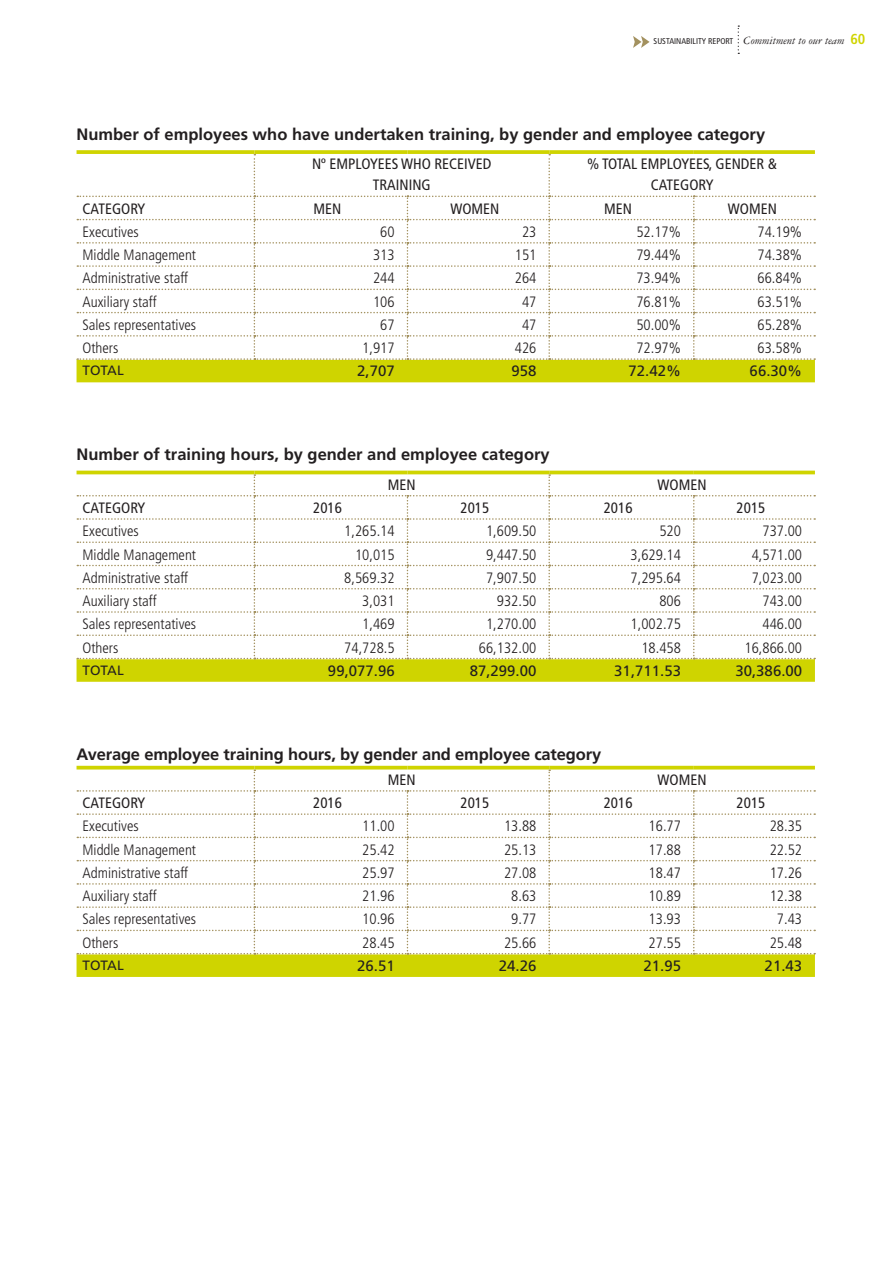
<style>
.page{position:relative;width:893px;height:1263px;background:#fff}
.page>*{position:absolute;margin:0;border:0;box-sizing:border-box;transform-origin:0 0}
.TITULO_2_y_TITULO_TA{font:700 16.5px "Frutiger LT Std";color:#231f20}
.t1{font:300 condensed 15px "Frutiger LT Std";color:#231f20}
.t2{font:condensed 15px/21px "Frutiger LT Std";color:#231f20;text-align:center}
.t3{font:15px "Frutiger LT Std";color:#231f20}
.t4{font:13.5px "Frutiger LT Std";color:#231f20}
.t5{font:condensed 8.4px "Frutiger LT Std";color:#231f20}
.s1{font-family:"Garamond Three";font-style:italic;font-stretch:normal;font-size:12px}
.s2{font-weight:700;font-size:14.4px;color:#cfd400}
</style>
<div class="page">
<svg style="left:633px;top:36px;width:17px;height:12px"></svg>
<svg style="left:738px;top:26px;width:1px;height:28px"></svg>
<svg style="left:77px;top:150px;width:177px;height:4px"></svg>
<svg style="left:254px;top:150px;width:153px;height:4px"></svg>
<svg style="left:407px;top:150px;width:142px;height:4px"></svg>
<svg style="left:549px;top:150px;width:145px;height:4px"></svg>
<svg style="left:694px;top:150px;width:121px;height:4px"></svg>
<svg style="left:77px;top:154px;width:738px;height:228px"></svg>
<hr style="left:77px;top:471px;width:177px;height:3px;background:#cfd400">
<hr style="left:254px;top:471px;width:153px;height:3px;background:#cfd400">
<hr style="left:407px;top:471px;width:142px;height:3px;background:#cfd400">
<hr style="left:549px;top:471px;width:145px;height:3px;background:#cfd400">
<hr style="left:694px;top:471px;width:121px;height:3px;background:#cfd400">
<svg style="left:77px;top:474px;width:738px;height:208px"></svg>
<hr style="left:77px;top:766px;width:177px;height:3px;background:#cfd400">
<hr style="left:254px;top:766px;width:153px;height:3px;background:#cfd400">
<hr style="left:407px;top:766px;width:142px;height:3px;background:#cfd400">
<hr style="left:549px;top:766px;width:145px;height:3px;background:#cfd400">
<hr style="left:694px;top:766px;width:121px;height:3px;background:#cfd400">
<svg style="left:77px;top:769px;width:738px;height:208px"></svg>
<p class="t5" style="left:654px;top:37px;width:213px">SUSTAINABILITY REPORT <span class="s1">Commitment to our team</span> <span class="s2">60</span></p>
<p class="TITULO_2_y_TITULO_TA" style="left:77px;top:125px;width:690px">Number of employees who have undertaken training, by gender and employee category</p>
<p class="t2" style="left:312px;top:154px;width:181px">Nº EMPLOYEES WHO RECEIVED<br>TRAINING</p>
<p class="t2" style="left:587px;top:154px;width:191px">% TOTAL EMPLOYEES, GENDER &amp;<br>CATEGORY</p>
<p class="t2" style="left:83px;top:198px;width:64px">CATEGORY</p>
<p class="t2" style="left:314px;top:198px;width:29px">MEN</p>
<p class="t2" style="left:450px;top:198px;width:50px">WOMEN</p>
<p class="t2" style="left:604px;top:198px;width:29px">MEN</p>
<p class="t2" style="left:728px;top:198px;width:50px">WOMEN</p>
<p class="t1" style="left:83px;top:223px;width:58px">Executives</p>
<p class="t1" style="left:380px;top:223px;width:16px">60</p>
<p class="t1" style="left:522px;top:223px;width:16px">23</p>
<p class="t1" style="left:636px;top:223px;width:46px">52.17%</p>
<p class="t1" style="left:757px;top:223px;width:46px">74.19%</p>
<p class="t1" style="left:83px;top:246px;width:115px">Middle Management</p>
<p class="t1" style="left:373px;top:246px;width:23px">313</p>
<p class="t1" style="left:515px;top:246px;width:23px">151</p>
<p class="t1" style="left:636px;top:246px;width:46px">79.44%</p>
<p class="t1" style="left:757px;top:246px;width:46px">74.38%</p>
<p class="t1" style="left:83px;top:270px;width:107px">Administrative staff</p>
<p class="t1" style="left:373px;top:270px;width:23px">244</p>
<p class="t1" style="left:515px;top:270px;width:23px">264</p>
<p class="t1" style="left:636px;top:270px;width:46px">73.94%</p>
<p class="t1" style="left:757px;top:270px;width:46px">66.84%</p>
<p class="t1" style="left:83px;top:293px;width:76px">Auxiliary staff</p>
<p class="t1" style="left:373px;top:293px;width:23px">106</p>
<p class="t1" style="left:522px;top:293px;width:16px">47</p>
<p class="t1" style="left:636px;top:293px;width:46px">76.81%</p>
<p class="t1" style="left:757px;top:293px;width:46px">63.51%</p>
<p class="t1" style="left:83px;top:316px;width:115px">Sales representatives</p>
<p class="t1" style="left:380px;top:316px;width:16px">67</p>
<p class="t1" style="left:522px;top:316px;width:16px">47</p>
<p class="t1" style="left:636px;top:316px;width:46px">50.00%</p>
<p class="t1" style="left:757px;top:316px;width:46px">65.28%</p>
<p class="t1" style="left:83px;top:339px;width:37px">Others</p>
<p class="t1" style="left:362px;top:339px;width:34px">1,917</p>
<p class="t1" style="left:515px;top:339px;width:23px">426</p>
<p class="t1" style="left:636px;top:339px;width:46px">72.97%</p>
<p class="t1" style="left:757px;top:339px;width:46px">63.58%</p>
<p class="t4" style="left:83px;top:363px;width:43px">TOTAL</p>
<p class="t3" style="left:357px;top:362px;width:39px">2,707</p>
<p class="t3" style="left:511px;top:362px;width:27px">958</p>
<p class="t3" style="left:628px;top:362px;width:54px">72.42%</p>
<p class="t3" style="left:750px;top:362px;width:54px">66.30%</p>
<p class="TITULO_2_y_TITULO_TA" style="left:77px;top:445px;width:475px">Number of training hours, by gender and employee category</p>
<p class="t2" style="left:388px;top:474px;width:29px">MEN</p>
<p class="t2" style="left:658px;top:474px;width:50px">WOMEN</p>
<p class="t2" style="left:83px;top:497px;width:64px">CATEGORY</p>
<p class="t2" style="left:313px;top:497px;width:30px">2016</p>
<p class="t2" style="left:461px;top:497px;width:30px">2015</p>
<p class="t2" style="left:604px;top:497px;width:30px">2016</p>
<p class="t2" style="left:737px;top:497px;width:30px">2015</p>
<p class="t1" style="left:83px;top:522px;width:58px">Executives</p>
<p class="t1" style="left:344px;top:522px;width:52px">1,265.14</p>
<p class="t1" style="left:486px;top:522px;width:52px">1,609.50</p>
<p class="t1" style="left:659px;top:522px;width:23px">520</p>
<p class="t1" style="left:763px;top:522px;width:41px">737.00</p>
<p class="t1" style="left:83px;top:546px;width:115px">Middle Management</p>
<p class="t1" style="left:355px;top:546px;width:41px">10,015</p>
<p class="t1" style="left:486px;top:546px;width:52px">9,447.50</p>
<p class="t1" style="left:631px;top:546px;width:52px">3,629.14</p>
<p class="t1" style="left:752px;top:546px;width:52px">4,571.00</p>
<p class="t1" style="left:83px;top:569px;width:107px">Administrative staff</p>
<p class="t1" style="left:344px;top:569px;width:52px">8,569.32</p>
<p class="t1" style="left:486px;top:569px;width:52px">7,907.50</p>
<p class="t1" style="left:631px;top:569px;width:52px">7,295.64</p>
<p class="t1" style="left:752px;top:569px;width:52px">7,023.00</p>
<p class="t1" style="left:83px;top:592px;width:76px">Auxiliary staff</p>
<p class="t1" style="left:362px;top:592px;width:34px">3,031</p>
<p class="t1" style="left:497px;top:592px;width:41px">932.50</p>
<p class="t1" style="left:659px;top:592px;width:23px">806</p>
<p class="t1" style="left:763px;top:592px;width:41px">743.00</p>
<p class="t1" style="left:83px;top:615px;width:115px">Sales representatives</p>
<p class="t1" style="left:362px;top:615px;width:34px">1,469</p>
<p class="t1" style="left:486px;top:615px;width:52px">1,270.00</p>
<p class="t1" style="left:631px;top:615px;width:52px">1,002.75</p>
<p class="t1" style="left:763px;top:615px;width:41px">446.00</p>
<p class="t1" style="left:83px;top:639px;width:37px">Others</p>
<p class="t1" style="left:344px;top:639px;width:52px">74,728.5</p>
<p class="t1" style="left:479px;top:639px;width:59px">66,132.00</p>
<p class="t1" style="left:641px;top:639px;width:41px">18.458</p>
<p class="t1" style="left:745px;top:639px;width:59px">16,866.00</p>
<p class="t4" style="left:83px;top:662px;width:43px">TOTAL</p>
<p class="t3" style="left:328px;top:662px;width:68px">99,077.96</p>
<p class="t3" style="left:470px;top:662px;width:68px">87,299.00</p>
<p class="t3" style="left:614px;top:662px;width:68px">31,711.53</p>
<p class="t3" style="left:735px;top:662px;width:68px">30,386.00</p>
<p class="TITULO_2_y_TITULO_TA" style="left:77px;top:744px;width:526px">Average employee training hours, by gender and employee category</p>
<p class="t2" style="left:388px;top:769px;width:29px">MEN</p>
<p class="t2" style="left:658px;top:769px;width:50px">WOMEN</p>
<p class="t2" style="left:83px;top:792px;width:64px">CATEGORY</p>
<p class="t2" style="left:313px;top:792px;width:30px">2016</p>
<p class="t2" style="left:461px;top:792px;width:30px">2015</p>
<p class="t2" style="left:604px;top:792px;width:30px">2016</p>
<p class="t2" style="left:737px;top:792px;width:30px">2015</p>
<p class="t1" style="left:83px;top:818px;width:58px">Executives</p>
<p class="t1" style="left:362px;top:818px;width:34px">11.00</p>
<p class="t1" style="left:504px;top:818px;width:34px">13.88</p>
<p class="t1" style="left:649px;top:818px;width:34px">16.77</p>
<p class="t1" style="left:770px;top:818px;width:34px">28.35</p>
<p class="t1" style="left:83px;top:841px;width:115px">Middle Management</p>
<p class="t1" style="left:362px;top:841px;width:34px">25.42</p>
<p class="t1" style="left:504px;top:841px;width:34px">25.13</p>
<p class="t1" style="left:649px;top:841px;width:34px">17.88</p>
<p class="t1" style="left:770px;top:841px;width:34px">22.52</p>
<p class="t1" style="left:83px;top:864px;width:107px">Administrative staff</p>
<p class="t1" style="left:362px;top:864px;width:34px">25.97</p>
<p class="t1" style="left:504px;top:864px;width:34px">27.08</p>
<p class="t1" style="left:649px;top:864px;width:34px">18.47</p>
<p class="t1" style="left:770px;top:864px;width:34px">17.26</p>
<p class="t1" style="left:83px;top:887px;width:76px">Auxiliary staff</p>
<p class="t1" style="left:362px;top:887px;width:34px">21.96</p>
<p class="t1" style="left:511px;top:887px;width:27px">8.63</p>
<p class="t1" style="left:649px;top:887px;width:34px">10.89</p>
<p class="t1" style="left:770px;top:887px;width:34px">12.38</p>
<p class="t1" style="left:83px;top:911px;width:115px">Sales representatives</p>
<p class="t1" style="left:362px;top:911px;width:34px">10.96</p>
<p class="t1" style="left:511px;top:911px;width:27px">9.77</p>
<p class="t1" style="left:649px;top:911px;width:34px">13.93</p>
<p class="t1" style="left:777px;top:911px;width:27px">7.43</p>
<p class="t1" style="left:83px;top:934px;width:37px">Others</p>
<p class="t1" style="left:362px;top:934px;width:34px">28.45</p>
<p class="t1" style="left:504px;top:934px;width:34px">25.66</p>
<p class="t1" style="left:649px;top:934px;width:34px">27.55</p>
<p class="t1" style="left:770px;top:934px;width:34px">25.48</p>
<p class="t4" style="left:83px;top:957px;width:43px">TOTAL</p>
<p class="t3" style="left:357px;top:957px;width:39px">26.51</p>
<p class="t3" style="left:499px;top:957px;width:39px">24.26</p>
<p class="t3" style="left:643px;top:957px;width:39px">21.95</p>
<p class="t3" style="left:765px;top:957px;width:39px">21.43</p>
</div>
